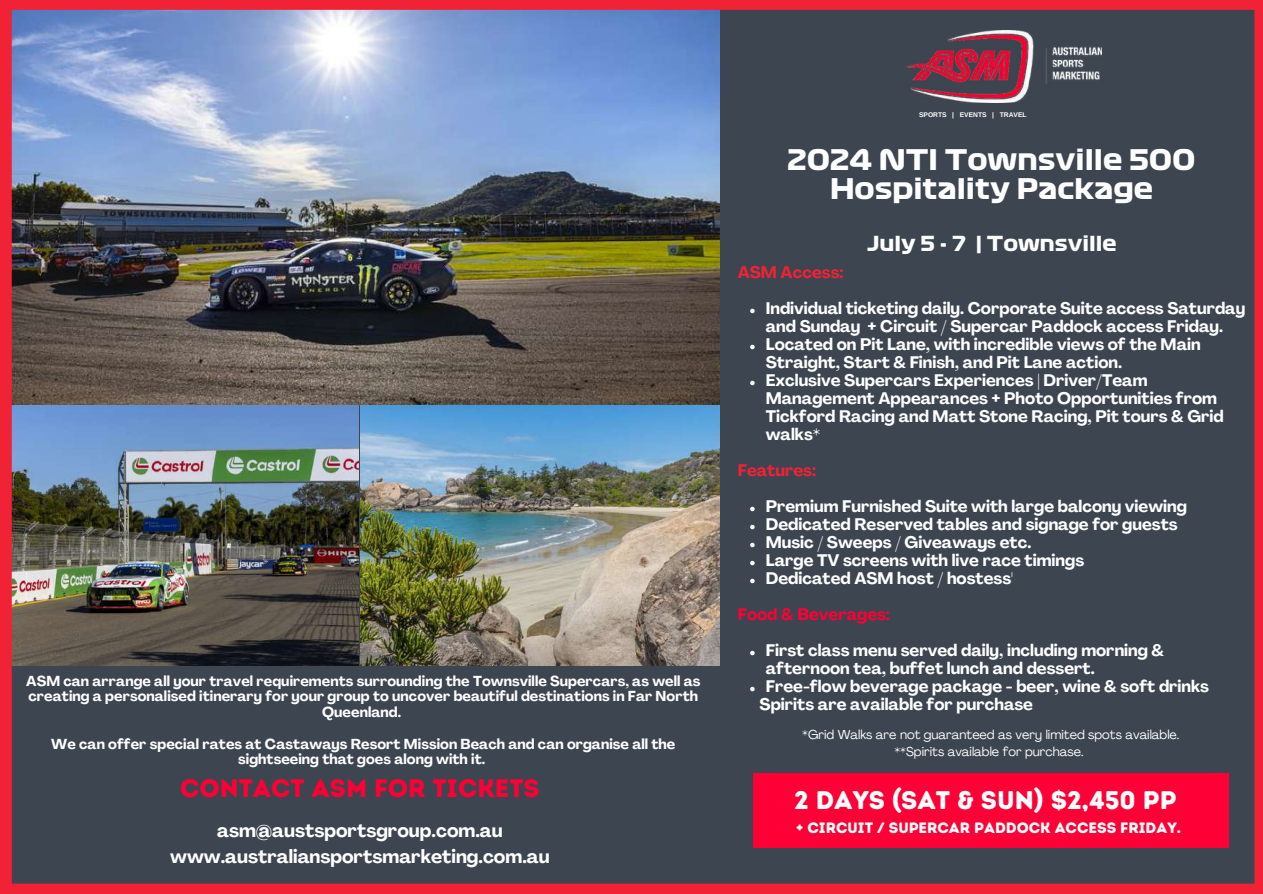
<style>
.page{position:relative;width:1263px;height:894px;background:#fff}
.page>*{position:absolute;margin:0;border:0;box-sizing:border-box;transform-origin:0 0}
.t1{font:27.75px/29.2px "Formula 1 Display Bold";color:#fff;text-align:center}
.t2{font:25.5px "Intro Rust Base";color:#fff}
.t3{font:25.35px "Intro Rust Base";color:#fe0035}
.t4{font:20.25px "Formula 1 Display Bold";color:#fff}
.t5{font:700 18.75px/25.8px "Agrandir";color:#fff;text-align:center}
.t6{font:700 16.5px/18px "Agrandir";color:#fff}
.t7{font:700 16.5px "Agrandir";color:#f12236}
.t8{font:700 16.5px "Agrandir";color:#fe0035}
.t9{font:15px "Intro Rust Base";color:#fff}
.t10{font:700 14.25px/15.8px "Agrandir";letter-spacing:.005em;color:#fff;text-align:center}
.t11{font:12.75px/17px "Agrandir";color:#fff;text-align:center}
.t12{font:700 6.75px "Arimo";color:#fff}
</style>
<div class="page">
<img style="left:0;top:0;width:1263px;height:893px">
<p class="t10" style="left:26px;top:674px;width:676px">ASM can arrange all your travel requirements surrounding the Townsville Supercars, as well as creating a personalised itinerary for your group to uncover beautiful destinations in Far North<br>Queenland.</p>
<p class="t10" style="left:51px;top:737px;width:626px">We can offer special rates at Castaways Resort Mission Beach and can organise all the sightseeing that goes along with it.</p>
<h3 class="t3" style="left:180px;top:773px;width:361px">CONTACT ASM FOR TICKETS</h3>
<p class="t5" style="left:170px;top:819px;width:381px">asm@austsportsgroup.com.au www.australiansportsmarketing.com.au</p>
<p class="t12" style="left:919px;top:110px;width:109px">SPORTS | EVENTS | TRAVEL</p>
<h1 class="t1" style="left:788px;top:145px;width:409px">2024 NTI Townsville 500<br>Hospitality Package</h1>
<p class="t4" style="left:867px;top:233px;width:251px">July 5 - 7 | Townsville</p>
<p class="t7" style="left:738px;top:266px;width:107px">ASM Access:</p>
<p class="t6" style="left:766px;top:301px;width:481px">Individual ticketing daily. Corporate Suite access Saturday and Sunday + Circuit / Supercar Paddock access Friday.<br>Located on Pit Lane, with incredible views of the Main Straight, Start &amp; Finish, and Pit Lane action.<br>Exclusive Supercars Experiences | Driver/Team Management Appearances + Photo Opportunities from Tickford Racing and Matt Stone Racing, Pit tours &amp; Grid walks*</p>
<p class="t7" style="left:738px;top:464px;width:80px">Features:</p>
<p class="t6" style="left:766px;top:499px;width:423px">Premium Furnished Suite with large balcony viewing Dedicated Reserved tables and signage for guests Music / Sweeps / Giveaways etc.<br>Large TV screens with live race timings<br>Dedicated ASM host / hostess'</p>
<p class="t8" style="left:738px;top:608px;width:154px">Food &amp; Beverages:</p>
<p class="t6" style="left:766px;top:643px;width:445px">First class menu served daily, including morning &amp; afternoon tea, buffet lunch and dessert.<br>Free-flow beverage package - beer, wine &amp; soft drinks</p>
<p class="t6" style="left:760px;top:697px;width:275px">Spirits are available for purchase</p>
<p class="t11" style="left:802px;top:727px;width:379px">*Grid Walks are not guaranteed as very limited spots available. **Spirits available for purchase.</p>
<h2 class="t2" style="left:794px;top:784px;width:384px">2 DAYS (SAT &amp; SUN) $2,450 PP</h2>
<p class="t9" style="left:796px;top:818px;width:386px">+ CIRCUIT / SUPERCAR PADDOCK ACCESS FRIDAY.</p>
</div>
